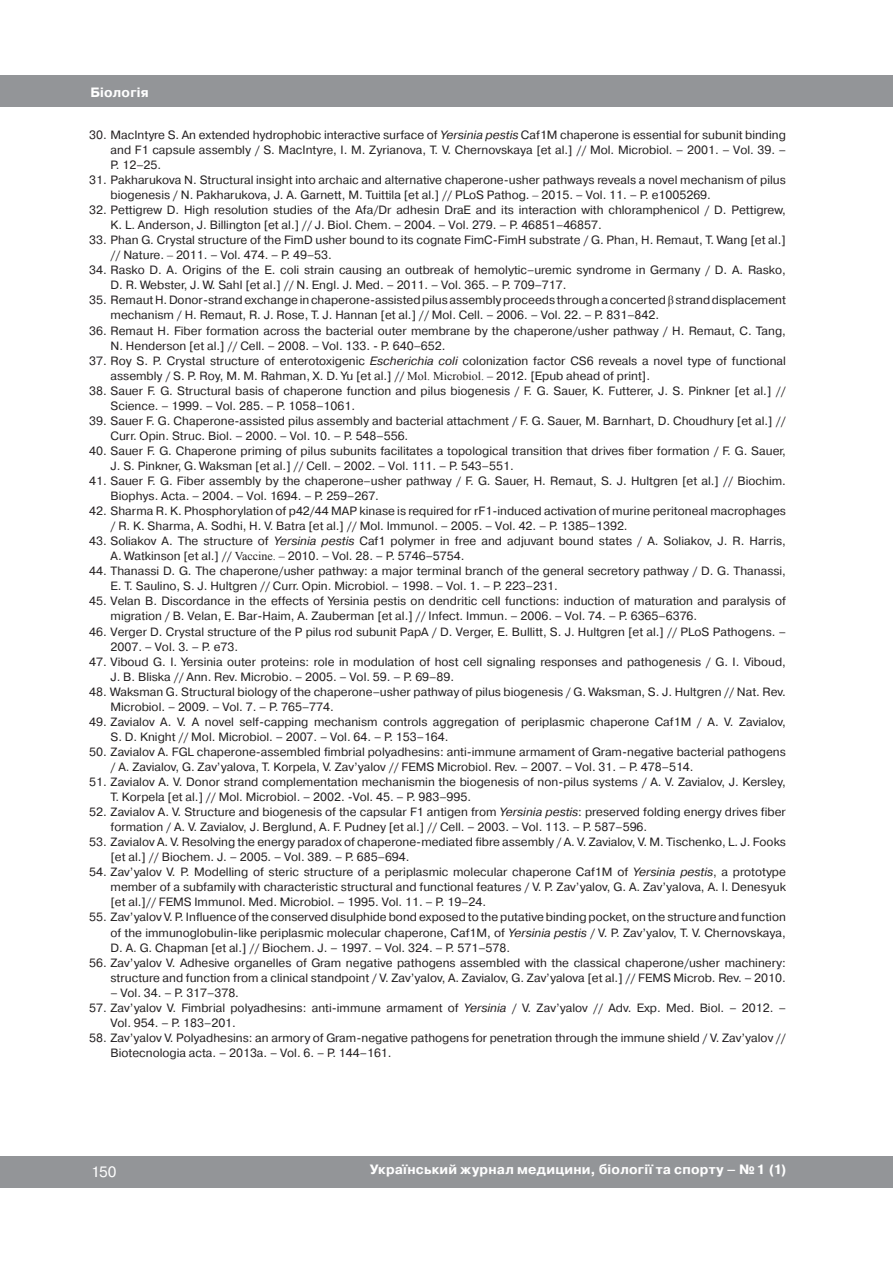
<style>
.page{position:relative;width:893px;height:1263px;background:#fff}
.page>*{position:absolute;margin:0;border:0;box-sizing:border-box;transform-origin:0 0}
.t1{font:15px "Pragmatica C";color:#fff}
.t2{font:700 13.5px "Pragmatica C";letter-spacing:.015em;color:#fff}
.t3{font:12px/15px "Pragmatica C";color:#231f20}
.s1{font-style:italic}
.s2{font-family:"Times New Roman"}
</style>
<div class="page">
<div style="left:0;top:1156px;width:893px;height:31px;background:#939598"></div>
<div style="left:0;top:76px;width:893px;height:31px;background:#939598"></div>
<p class="t2" style="left:90px;top:85px;width:60px">Біологія</p>
<p class="t3" style="left:111px;top:127px;width:677px;text-align:justify;text-indent:-21px">30. MacIntyre S. An extended hydrophobic interactive surface of <span class="s1">Yersinia pestis</span> Caf1M chaperone is essential for subunit binding and F1 capsule assembly / S. MacIntyre, I. M. Zyrianova, T. V. Chernovskaya [et al.] // Mol. Microbiol. – 2001. – Vol. 39. – Р. 12–25.</p>
<p class="t3" style="left:111px;top:172px;width:677px;text-indent:-21px">31. Pakharukova N. Structural insight into archaic and alternative chaperone-usher pathways reveals a novel mechanism of pilus biogenesis / N. Pakharukova, J. A. Garnett, M. Tuittila [et al.] // PLoS Pathog. <span class="s2">–</span> 2015. – Vol. 11. – Р. e1005269.</p>
<p class="t3" style="left:111px;top:203px;width:677px;text-indent:-21px">32. Pettigrew D. High resolution studies of the Afa/Dr adhesin DraE and its interaction with chloramphenicol / D. Pettigrew,<br>K. L. Anderson, J. Billington [et al.] // J. Biol. Chem. – 2004. – Vol. 279. – Р. 46851–46857.</p>
<p class="t3" style="left:111px;top:233px;width:677px;text-indent:-21px">33. Phan G. Crystal structure of the FimD usher bound to its cognate FimC-FimH substrate / G. Phan, H. Remaut, T. Wang [et al.] // Nature. <span class="s2">–</span> 2011. – Vol. 474. – Р. 49–53.</p>
<p class="t3" style="left:111px;top:263px;width:677px;text-indent:-21px">34. Rasko D. A. Origins of the E. coli strain causing an outbreak of hemolytic–uremic syndrome in Germany / D. A. Rasko,<br>D. R. Webster, J. W. Sahl [et al.] // N. Engl. J. Med. – 2011. – Vol. 365. – Р. 709–717.</p>
<p class="t3" style="left:111px;top:293px;width:677px;text-indent:-21px">35. Remaut H. Donor-strand exchange in chaperone-assisted pilus assembly proceeds through a concerted <span class="s2">β</span> strand displacement mechanism / H. Remaut, R. J. Rose, T. J. Hannan [et al.] // Mol. Cell. – 2006. – Vol. 22. – Р. 831–842.</p>
<p class="t3" style="left:111px;top:323px;width:677px;text-indent:-21px">36. Remaut H. Fiber formation across the bacterial outer membrane by the chaperone/usher pathway / H. Remaut, C. Tang,<br>N. Henderson [et al.] // Cell. – 2008. – Vol. 133. - Р. 640–652.</p>
<p class="t3" style="left:111px;top:353px;width:677px;text-indent:-21px">37. Roy S. P. Crystal structure of enterotoxigenic <span class="s1">Escherichia coli</span> colonization factor CS6 reveals a novel type of functional assembly / S. P. Roy, M. M. Rahman, X. D. Yu [et al.] // <span class="s2">Mol. Microbiol. –</span> 2012. [Epub ahead of print].</p>
<p class="t3" style="left:111px;top:383px;width:677px;text-indent:-21px">38. Sauer F. G. Structural basis of chaperone function and pilus biogenesis / F. G. Sauer, K. Futterer, J. S. Pinkner [et al.] //<br>Science. – 1999. – Vol. 285. – Р. 1058–1061.</p>
<p class="t3" style="left:111px;top:413px;width:677px;text-indent:-21px">39. Sauer F. G. Chaperone-assisted pilus assembly and bacterial attachment / F. G. Sauer, M. Barnhart, D. Choudhury [et al.] //<br>Curr. Opin. Struc. Biol. – 2000. – Vol. 10. – Р. 548–556.</p>
<p class="t3" style="left:111px;top:443px;width:677px;text-indent:-21px">40. Sauer F. G. Chaperone priming of pilus subunits facilitates a topological transition that drives fiber formation / F. G. Sauer,<br>J. S. Pinkner, G. Waksman [et al.] // Cell. – 2002. – Vol. 111. – Р. 543–551.</p>
<p class="t3" style="left:111px;top:473px;width:677px;text-indent:-21px">41. Sauer F. G. Fiber assembly by the chaperone–usher pathway / F. G. Sauer, H. Remaut, S. J. Hultgren [et al.] // Biochim.<br>Biophys. Acta. – 2004. – Vol. 1694. – Р. 259–267.</p>
<p class="t3" style="left:111px;top:504px;width:677px;text-indent:-21px">42. Sharma R. K. Phosphorylation of p42/44 MAP kinase is required for rF1-induced activation of murine peritoneal macrophages / R. K. Sharma, A. Sodhi, H. V. Batra [et al.] // Mol. Immunol. – 2005. – Vol. 42. – Р. 1385–1392.</p>
<p class="t3" style="left:111px;top:534px;width:677px;text-indent:-21px">43. Soliakov A. The structure of <span class="s1">Yersinia pestis</span> Caf1 polymer in free and adjuvant bound states / A. Soliakov, J. R. Harris,<br>A. Watkinson [et al.] // <span class="s2">Vaccine. –</span> 2010. – Vol. 28. – Р. 5746–5754.</p>
<p class="t3" style="left:111px;top:564px;width:677px;text-indent:-21px">44. Thanassi D. G. The chaperone/usher pathway: a major terminal branch of the general secretory pathway / D. G. Thanassi,<br>E. T. Saulino, S. J. Hultgren // Curr. Opin. Microbiol. – 1998. – Vol. 1. – Р. 223–231.</p>
<p class="t3" style="left:111px;top:594px;width:677px;text-indent:-21px">45. Velan B. Discordance in the effects of Yersinia pestis on dendritic cell functions: induction of maturation and paralysis of migration / B. Velan, E. Bar-Haim, A. Zauberman [et al.] // Infect. Immun. – 2006. – Vol. 74. – Р. 6365–6376.</p>
<p class="t3" style="left:111px;top:624px;width:677px;text-indent:-21px">46. Verger D. Crystal structure of the P pilus rod subunit PapA / D. Verger, E. Bullitt, S. J. Hultgren [et al.] // PLoS Pathogens. –<br>2007. – Vol. 3. – Р. e73.</p>
<p class="t3" style="left:111px;top:654px;width:677px;text-indent:-21px">47. Viboud G. I. Yersinia outer proteins: role in modulation of host cell signaling responses and pathogenesis / G. I. Viboud,<br>J. B. Bliska // Ann. Rev. Microbio. – 2005. – Vol. 59. – Р. 69–89.</p>
<p class="t3" style="left:111px;top:684px;width:677px;text-indent:-21px">48. Waksman G. Structural biology of the chaperone–usher pathway of pilus biogenesis / G. Waksman, S. J. Hultgren // Nat. Rev.<br>Microbiol. – 2009. – Vol. 7. – Р. 765–774.</p>
<p class="t3" style="left:111px;top:714px;width:677px;text-indent:-21px">49. Zavialov A. V. A novel self-capping mechanism controls aggregation of periplasmic chaperone Caf1M / A. V. Zavialov,<br>S. D. Knight // Mol. Microbiol. – 2007. – Vol. 64. – Р. 153–164.</p>
<p class="t3" style="left:111px;top:744px;width:677px;text-indent:-21px">50. Zavialov A. FGL chaperone-assembled fimbrial polyadhesins: anti-immune armament of Gram-negative bacterial pathogens / A. Zavialov, G. Zav’yalova, T. Korpela, V. Zav’yalov // FEMS Microbiol. Rev. – 2007. – Vol. 31. – Р. 478–514.</p>
<p class="t3" style="left:111px;top:774px;width:677px;text-indent:-21px">51. Zavialov A. V. Donor strand complementation mechanismin the biogenesis of non-pilus systems / A. V. Zavialov, J. Kersley,<br>T. Korpela [et al.] // Mol. Microbiol. – 2002. -Vol. 45. – Р. 983–995.</p>
<p class="t3" style="left:111px;top:804px;width:677px;text-indent:-21px">52. Zavialov A. V. Structure and biogenesis of the capsular F1 antigen from <span class="s1">Yersinia pestis</span>: preserved folding energy drives fiber formation / A. V. Zavialov, J. Berglund, A. F. Pudney [et al.] // Cell. – 2003. – Vol. 113. – Р. 587–596.</p>
<p class="t3" style="left:111px;top:835px;width:677px;text-indent:-21px">53. Zavialov A. V. Resolving the energy paradox of chaperone-mediated fibre assembly / A. V. Zavialov, V. M. Tischenko, L. J. Fooks [et al.] // Biochem. J. – 2005. – Vol. 389. – Р. 685–694.</p>
<p class="t3" style="left:111px;top:865px;width:677px;text-align:justify;text-indent:-21px">54. Zav’yalov V. P. Modelling of steric structure of a periplasmic molecular chaperone Caf1M of <span class="s1">Yersinia pestis</span>, a prototype member of a subfamily with characteristic structural and functional features / V. P. Zav’yalov, G. A. Zav’yalova, A. I. Denesyuk [et al.]// FEMS Immunol. Med. Microbiol. – 1995. Vol. 11. – Р. 19–24.</p>
<p class="t3" style="left:111px;top:910px;width:677px;text-align:justify;text-indent:-21px">55. Zav’yalov V. P. Influence of the conserved disulphide bond exposed to the putative binding pocket, on the structure and function of the immunoglobulin-like periplasmic molecular chaperone, Caf1M, of <span class="s1">Yersinia pestis</span> / V. P. Zav’yalov, T. V. Chernovskaya, D. A. G. Chapman [et al.] // Biochem. J. – 1997. – Vol. 324. – Р. 571–578.</p>
<p class="t3" style="left:89px;top:955px;width:698px;text-align:right">56. Zav’yalov V. Adhesive organelles of Gram negative pathogens assembled with the сlassical сhaperone/usher machinery: structure and function from a clinical standpoint / V. Zav’yalov, A. Zavialov, G. Zav’yalova [et al.] // FEMS Microb. Rev. – 2010.</p>
<p class="t3" style="left:111px;top:985px;width:130px">– Vol. 34. – Р. 317–378.</p>
<p class="t3" style="left:111px;top:1000px;width:677px;text-indent:-21px">57. Zav’yalov V. Fimbrial polyadhesins: anti-immune armament of <span class="s1">Yersinia</span> / V. Zav’yalov // Adv. Exp. Med. Biol. – 2012. –<br>Vol. 954. – Р. 183–201.</p>
<p class="t3" style="left:111px;top:1030px;width:677px;text-indent:-21px">58. Zav’yalov V. Polyadhesins: an armory of Gram-negative pathogens for penetration through the immune shield / V. Zav’yalov //<br>Biotecnologia acta. – 2013a. – Vol. 6. – Р. 144–161.</p>
<p class="t1" style="left:91px;top:1163px;width:27px">150</p>
<p class="t2" style="left:370px;top:1162px;width:418px">Український журнал медицини, біології та спорту – №1 (1)</p>
</div>
